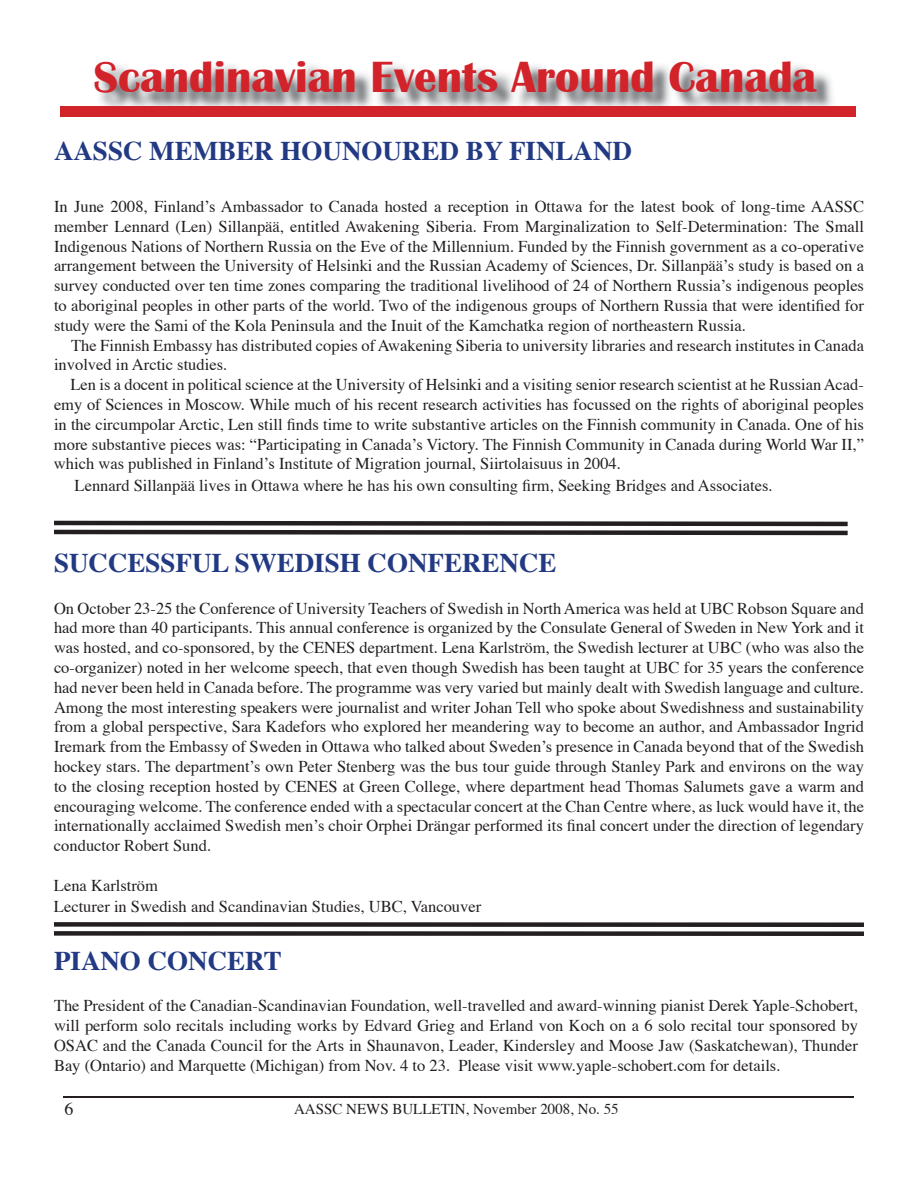
<style>
.page{position:relative;width:918px;height:1188px;background:#fff}
.page>*{position:absolute;margin:0;border:0;box-sizing:border-box;transform-origin:0 0}
.t1{font:700 45px "Britannic";color:#d2232a}
.t2{font:700 27px "Times";color:#223983}
.t3{font:18px "Times";color:#231f20}
.t4{font:16.5px/19.8px "Times";color:#231f20;text-align:justify}
.t5{font:15px "Times";color:#231f20}
</style>
<div class="page">
<hr style="left:63px;top:1096px;width:791px;height:2px;background:#231f20">
<img style="left:99px;top:65px;width:734px;height:41px">
<div style="left:61px;top:106px;width:795px;height:11px;background:#d2232a"></div>
<svg style="left:54px;top:521px;width:794px;height:14px"></svg>
<div style="left:54px;top:922px;width:810px;height:5px;background:#231f20"></div>
<div style="left:54px;top:931px;width:810px;height:5px;background:#231f20"></div>
<h1 class="t1" style="left:93px;top:55px;width:724px">Scandinavian Events Around Canada</h1>
<h2 class="t2" style="left:54px;top:140px;width:579px">AASSC MEMBER HOUNOURED BY FINLAND</h2>
<p class="t4" style="left:54px;top:198px;width:812px">In June 2008, Finland’s Ambassador to Canada hosted a reception in Ottawa for the latest book of long-time AASSC member Lennard (Len) Sillanpää, entitled Awakening Siberia. From Marginalization to Self-Determination: The Small Indigenous Nations of Northern Russia on the Eve of the Millennium. Funded by the Finnish government as a co-operative arrangement between the University of Helsinki and the Russian Academy of Sciences, Dr. Sillanpää’s study is based on a survey conducted over ten time zones comparing the traditional livelihood of 24 of Northern Russia’s indigenous peoples to aboriginal peoples in other parts of the world. Two of the indigenous groups of Northern Russia that were identified for study were the Sami of the Kola Peninsula and the Inuit of the Kamchatka region of northeastern Russia.</p>
<p class="t4" style="left:54px;top:337px;width:812px;text-indent:17px">The Finnish Embassy has distributed copies of Awakening Siberia to university libraries and research institutes in Canada involved in Arctic studies.</p>
<p class="t4" style="left:54px;top:376px;width:812px;text-indent:17px">Len is a docent in political science at the University of Helsinki and a visiting senior research scientist at he Russian Acad&shy;emy of Sciences in Moscow. While much of his recent research activities has focussed on the rights of aboriginal peoples in the circumpolar Arctic, Len still finds time to write substantive articles on the Finnish community in Canada. One of his more substantive pieces was: “Participating in Canada’s Victory. The Finnish Community in Canada during World War II,” which was published in Finland’s Institute of Migration journal, Siirtolaisuus in 2004.</p>
<p class="t4" style="left:75px;top:477px;width:699px">Lennard Sillanpää lives in Ottawa where he has his own consulting firm, Seeking Bridges and Associates.</p>
<h2 class="t2" style="left:54px;top:552px;width:504px">SUCCESSFUL SWEDISH CONFERENCE</h2>
<p class="t4" style="left:54px;top:600px;width:812px">On October 23-25 the Conference of University Teachers of Swedish in North America was held at UBC Robson Square and had more than 40 participants. This annual conference is organized by the Consulate General of Sweden in New York and it was hosted, and co-sponsored, by the CENES department. Lena Karlström, the Swedish lecturer at UBC (who was also the co-organizer) noted in her welcome speech, that even though Swedish has been taught at UBC for 35 years the conference had never been held in Canada before. The programme was very varied but mainly dealt with Swedish language and culture.<br>Among the most interesting speakers were journalist and writer Johan Tell who spoke about Swedishness and sustainability from a global perspective, Sara Kadefors who explored her meandering way to become an author, and Ambassador Ingrid Iremark from the Embassy of Sweden in Ottawa who talked about Sweden’s presence in Canada beyond that of the Swedish hockey stars. The department’s own Peter Stenberg was the bus tour guide through Stanley Park and environs on the way to the closing reception hosted by CENES at Green College, where department head Thomas Salumets gave a warm and encouraging welcome. The conference ended with a spectacular concert at the Chan Centre where, as luck would have it, the internationally acclaimed Swedish men’s choir Orphei Drängar performed its final concert under the direction of legendary conductor Robert Sund.</p>
<p class="t4" style="left:54px;top:876px;width:429px;line-height:21.6px">Lena Karlström<br>Lecturer in Swedish and Scandinavian Studies, UBC, Vancouver</p>
<h2 class="t2" style="left:54px;top:950px;width:229px">PIANO CONCERT</h2>
<p class="t4" style="left:54px;top:997px;width:806px">The President of the Canadian-Scandinavian Foundation, well-travelled and award-winning pianist Derek Yaple-Schobert, will perform solo recitals including works by Edvard Grieg and Erland von Koch on a 6 solo recital tour sponsored by OSAC and the Canada Council for the Arts in Shaunavon, Leader, Kindersley and Moose Jaw (Saskatchewan), Thunder Bay (Ontario) and Marquette (Michigan) from Nov. 4 to 23. Please visit www.yaple-schobert.com for details.</p>
<p class="t3" style="left:64px;top:1101px;width:10px">6</p>
<p class="t5" style="left:294px;top:1102px;width:326px">AASSC NEWS BULLETIN, November 2008, No. 55</p>
</div>
